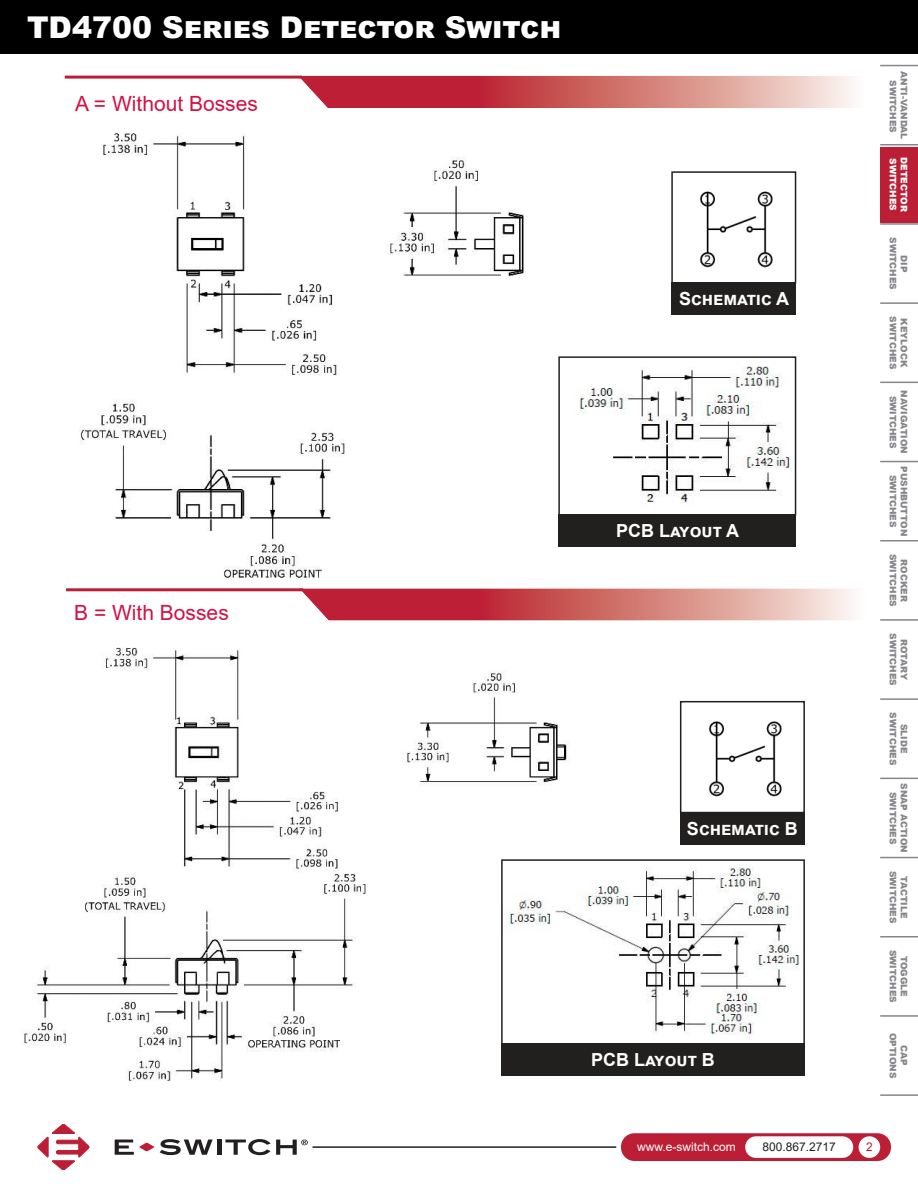
<style>
.page{position:relative;width:918px;height:1188px;background:#fff}
.page>*{position:absolute;margin:0;border:0;box-sizing:border-box;transform-origin:0 0}
.t1{font:900 30px "Arial";color:#fff}
.t2{font:21px "Arial";color:#d31145}
.t3{font:700 18px "Arial";color:#fff}
.t4{font:12px "Arial";color:#fff}
.t5{font:12px "Arial";color:#221f1f}
.t6{font:12px "Arial";color:#bc1f35}
.t7{font:900 9px/10.8px "Arial";color:#85878a;text-align:center}
.t8{font:900 9px "Arial";color:#fff}
</style>
<div class="page">
<div style="left:621px;top:1133px;width:270px;height:28px;background:#bc1f35;border-radius:14px"></div>
<div style="left:745px;top:1136px;width:108px;height:22px;background:#fff;border-radius:11px"></div>
<div style="left:859px;top:1136px;width:21px;height:22px;background:#fff;border-radius:50%"></div>
<hr style="left:313px;top:1146px;width:303px;height:2px;background:#221f1f">
<hr style="left:880px;top:65px;width:38px;height:1px;background:#85878a">
<hr style="left:880px;top:1094px;width:38px;height:2px;background:#85878a">
<hr style="left:880px;top:144px;width:38px;height:1px;background:#85878a">
<hr style="left:880px;top:223px;width:38px;height:2px;background:#85878a">
<hr style="left:880px;top:302px;width:38px;height:2px;background:#85878a">
<hr style="left:880px;top:382px;width:38px;height:1px;background:#85878a">
<hr style="left:880px;top:461px;width:38px;height:1px;background:#85878a">
<hr style="left:880px;top:540px;width:38px;height:1px;background:#85878a">
<hr style="left:880px;top:619px;width:38px;height:2px;background:#85878a">
<hr style="left:880px;top:698px;width:38px;height:2px;background:#85878a">
<hr style="left:880px;top:778px;width:38px;height:1px;background:#85878a">
<hr style="left:880px;top:857px;width:38px;height:1px;background:#85878a">
<hr style="left:880px;top:936px;width:38px;height:1px;background:#85878a">
<hr style="left:880px;top:1015px;width:38px;height:2px;background:#85878a">
<div style="left:880px;top:147px;width:38px;height:75px;background:#bc1f35"></div>
<div style="left:0;top:0;width:918px;height:54px;background:#000"></div>
<svg style="left:115px;top:1140px;width:39px;height:15px"></svg>
<svg style="left:160px;top:1139px;width:53px;height:16px"></svg>
<hr style="left:217px;top:1140px;width:4px;height:15px;background:#221f1f">
<svg style="left:225px;top:1139px;width:83px;height:16px"></svg>
<svg style="left:38px;top:1124px;width:51px;height:46px"></svg>
<hr style="left:65px;top:76px;width:237px;height:3px;background:#bc1f35">
<img style="left:298px;top:76px;width:555px;height:32px">
<img style="left:80px;top:133px;width:444px;height:445px">
<div style="left:558px;top:514px;width:238px;height:32px;background:#221f1f"></div>
<img style="left:579px;top:366px;width:213px;height:137px">
<div style="left:558px;top:356px;width:238px;height:160px;border:2px solid #221f1f"></div>
<img style="left:699px;top:191px;width:74px;height:77px">
<div style="left:671px;top:171px;width:125px;height:113px;border:2px solid #221f1f"></div>
<div style="left:671px;top:282px;width:125px;height:33px;background:#221f1f"></div>
<img style="left:22px;top:647px;width:546px;height:434px">
<div style="left:501px;top:1044px;width:304px;height:32px;background:#221f1f"></div>
<img style="left:504px;top:867px;width:296px;height:171px">
<div style="left:501px;top:859px;width:304px;height:186px;border:2px solid #221f1f"></div>
<img style="left:708px;top:721px;width:74px;height:76px">
<div style="left:680px;top:701px;width:125px;height:112px;border:2px solid #221f1f"></div>
<div style="left:680px;top:812px;width:125px;height:32px;background:#221f1f"></div>
<hr style="left:66px;top:588px;width:237px;height:3px;background:#bc1f35">
<img style="left:299px;top:588px;width:555px;height:33px">
<h1 class="t1" style="left:27px;top:5px;width:536px">TD4700 Series Detector Switch</h1>
<h2 class="t2" style="left:75px;top:95px;width:184px">A = Without Bosses</h2>
<h2 class="t2" style="left:74px;top:604px;width:156px">B = With Bosses</h2>
<h3 class="t3" style="left:679px;top:286px;width:112px">Schematic A</h3>
<h3 class="t3" style="left:616px;top:518px;width:125px">PCB Layout A</h3>
<h3 class="t3" style="left:687px;top:816px;width:112px">Schematic B</h3>
<h3 class="t3" style="left:591px;top:1047px;width:125px">PCB Layout B</h3>
<p class="t7" style="left:909px;top:71px;width:70px;rotate:90deg">ANTI-VANDAL<br>SWITCHES</p>
<p class="t8" style="left:898px;top:158px;width:54px;rotate:90deg">SWITCHES</p>
<p class="t8" style="left:909px;top:157px;width:56px;rotate:90deg">DETECTOR</p>
<p class="t7" style="left:909px;top:237px;width:54px;rotate:90deg">DIP<br>SWITCHES</p>
<p class="t7" style="left:898px;top:316px;width:54px;rotate:90deg">SWITCHES</p>
<p class="t7" style="left:909px;top:318px;width:50px;rotate:90deg">KEYLOCK</p>
<p class="t7" style="left:909px;top:390px;width:65px;rotate:90deg">NAVIGATION<br>SWITCHES</p>
<p class="t7" style="left:909px;top:466px;width:71px;rotate:90deg">PUSHBUTTON<br>SWITCHES</p>
<p class="t7" style="left:909px;top:554px;width:54px;rotate:90deg">ROCKER<br>SWITCHES</p>
<p class="t7" style="left:909px;top:633px;width:54px;rotate:90deg">ROTARY<br>SWITCHES</p>
<p class="t7" style="left:909px;top:712px;width:54px;rotate:90deg">SLIDE<br>SWITCHES</p>
<p class="t7" style="left:909px;top:783px;width:71px;rotate:90deg">SNAP ACTION<br>SWITCHES</p>
<p class="t7" style="left:909px;top:871px;width:54px;rotate:90deg">TACTILE<br>SWITCHES</p>
<p class="t7" style="left:909px;top:950px;width:54px;rotate:90deg">TOGGLE<br>SWITCHES</p>
<p class="t7" style="left:909px;top:1033px;width:47px;rotate:90deg">CAP<br>OPTIONS</p>
<h3 class="t4" style="left:637px;top:1143px;width:100px">www.e-switch.com</h3>
<h3 class="t5" style="left:762px;top:1143px;width:75px">800.867.2717</h3>
<h3 class="t6" style="left:866px;top:1142px;width:8px">2</h3>
</div>
